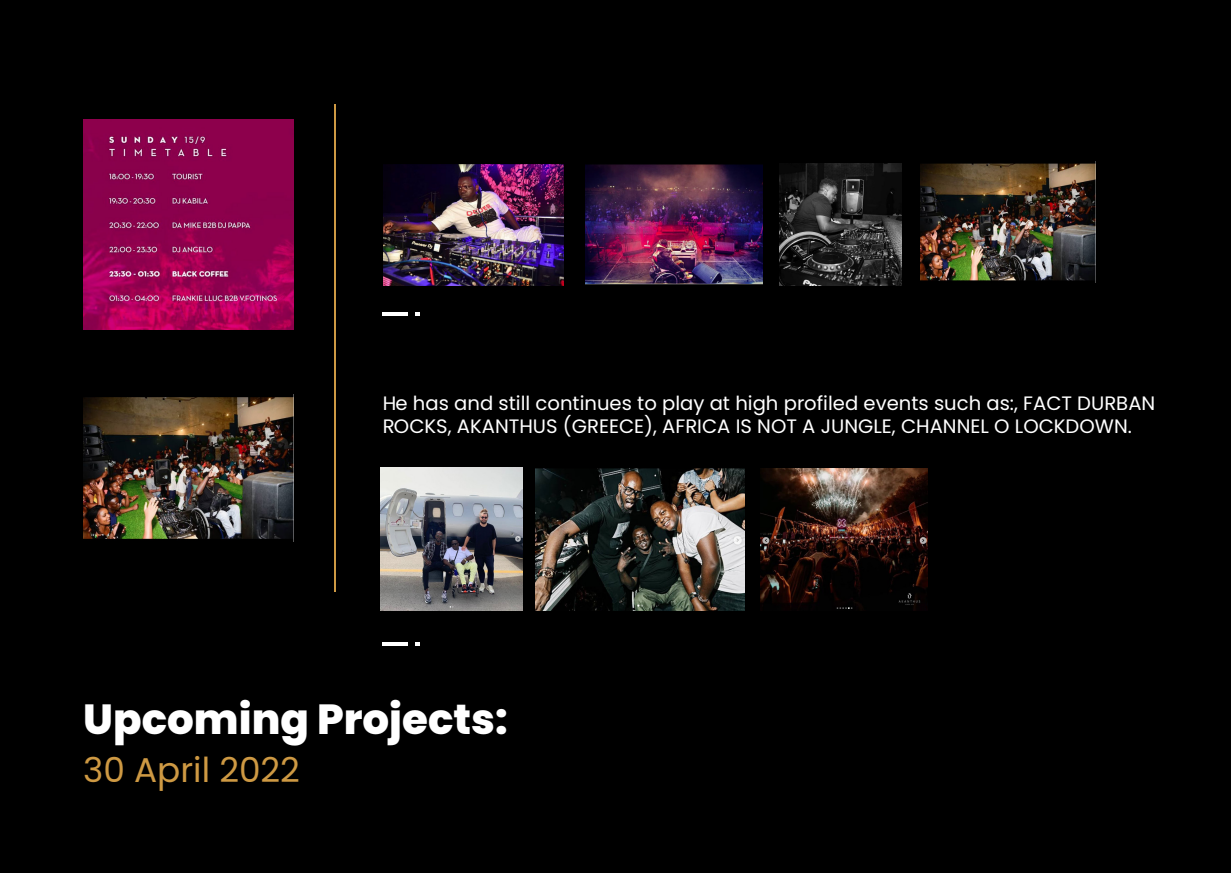
<style>
.page{position:relative;width:1231px;height:873px;background:#fff}
.page>*{position:absolute;margin:0;border:0;box-sizing:border-box;transform-origin:0 0}
.t1{font:800 42px "Poppins";color:#fff}
.t2{font:34.3px "Poppins";color:#ce9943}
.t3{font:19.39px/23.3px "Poppins";color:#fff}
</style>
<div class="page">
<div style="left:0;top:0;width:1231px;height:872px;background:#000"></div>
<hr style="left:335px;top:104px;width:1px;height:487px;background:#ce9943">
<hr style="left:382px;top:642px;width:26px;height:3px;background:#fff">
<svg style="left:415px;top:642px;width:5px;height:3px"></svg>
<img style="left:84px;top:119px;width:209px;height:210px">
<img style="left:381px;top:468px;width:142px;height:141px">
<img style="left:536px;top:468px;width:208px;height:141px">
<img style="left:760px;top:468px;width:168px;height:141px">
<img style="left:586px;top:164px;width:177px;height:121px">
<img style="left:383px;top:164px;width:180px;height:121px">
<img style="left:780px;top:164px;width:122px;height:121px">
<img style="left:83px;top:394px;width:211px;height:147px">
<img style="left:921px;top:163px;width:174px;height:118px">
<p class="t3" style="left:382px;top:391px;width:775px">He has and still continues to play at high profiled events such as:, FACT DURBAN<br>ROCKS, AKANTHUS (GREECE), AFRICA IS NOT A JUNGLE, CHANNEL O LOCKDOWN.</p>
<h1 class="t1" style="left:83px;top:695px;width:426px">Upcoming Projects:</h1>
<h2 class="t2" style="left:83px;top:750px;width:218px">30 April 2022</h2>
</div>
